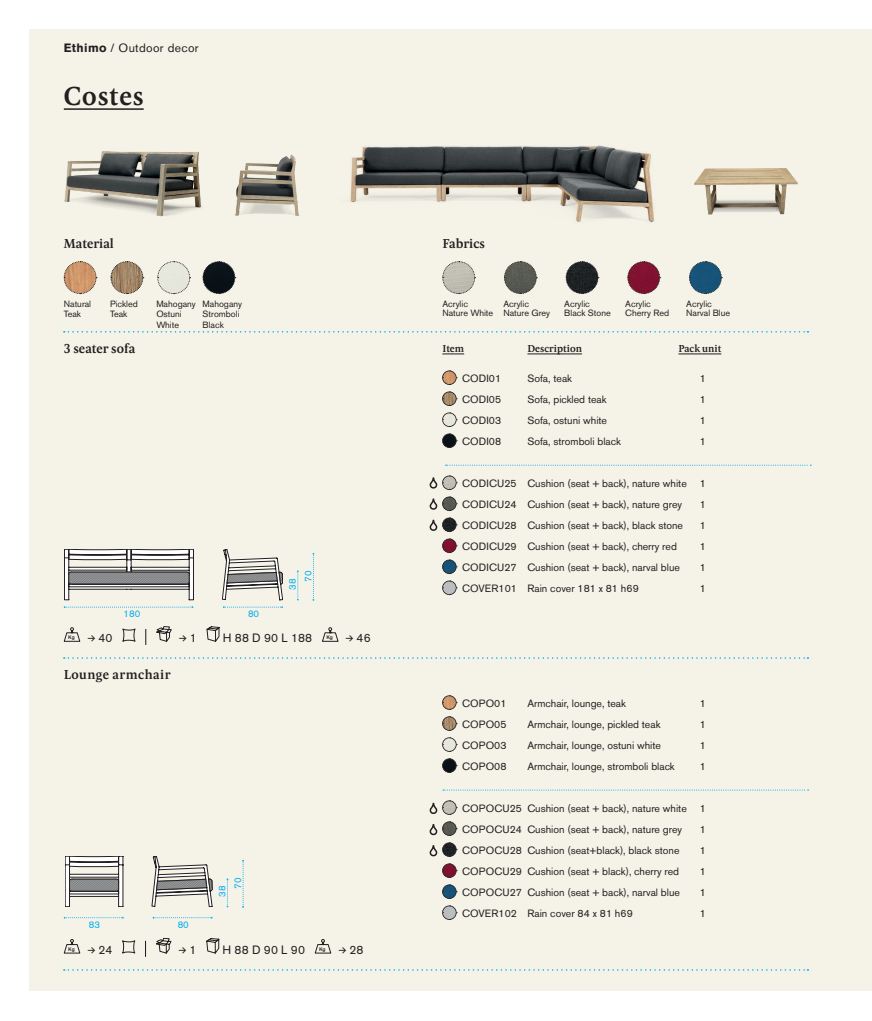
<style>
.page{position:relative;width:872px;height:1021px;background:#fff}
.page>*{position:absolute;margin:0;border:0;box-sizing:border-box;transform-origin:0 0}
.t1{font:600 27px "Pona";letter-spacing:.03em;color:#231f20}
.t2{font:600 13.5px "Pona";color:#231f20}
.t3{font:600 13.5px "Pona";letter-spacing:.03em;color:#231f20}
.t4{font:12px "Akzidenz Grotesk BE";letter-spacing:.02em;color:#231f20}
.t5{font:12px "Akkurat Mono";color:#231f20}
.t6{font:10.5px/21px "Akzidenz Grotesk BE";color:#231f20}
.t7{font:600 10.5px "Pona";color:#231f20}
.t8{font:9.6px "Akzidenz Grotesk BE";color:#00aeef}
.t9{font:9px/10.5px "Akzidenz Grotesk BE";color:#231f20}
.t10{font:500 5.25px "Akzidenz Grotesk BE";color:#231f20}
.s1{font-weight:700}
.s2{font-family:"Akkurat Mono"}
.s3{font-family:"Akzidenz Grotesk BE"}
</style>
<div class="page">
<div style="left:30px;top:30px;width:842px;height:961px;background:#f5f2e8"></div>
<svg style="left:64px;top:331px;width:744px;height:1px"></svg>
<svg style="left:64px;top:657px;width:744px;height:1px"></svg>
<hr style="left:64px;top:108px;width:80px;height:2px;background:#231f20">
<svg style="left:63px;top:627px;width:18px;height:15px"></svg>
<svg style="left:122px;top:628px;width:14px;height:14px"></svg>
<svg style="left:145px;top:629px;width:1px;height:16px"></svg>
<svg style="left:156px;top:626px;width:16px;height:16px"></svg>
<svg style="left:206px;top:626px;width:14px;height:16px"></svg>
<svg style="left:322px;top:627px;width:17px;height:15px"></svg>
<svg style="left:63px;top:939px;width:18px;height:15px"></svg>
<svg style="left:122px;top:940px;width:14px;height:14px"></svg>
<svg style="left:145px;top:940px;width:1px;height:16px"></svg>
<svg style="left:155px;top:937px;width:17px;height:17px"></svg>
<svg style="left:206px;top:938px;width:14px;height:16px"></svg>
<svg style="left:314px;top:939px;width:18px;height:15px"></svg>
<img style="left:235px;top:154px;width:64px;height:62px">
<img style="left:694px;top:168px;width:104px;height:47px">
<img style="left:64px;top:151px;width:138px;height:65px">
<svg style="left:63px;top:261px;width:34px;height:33px"></svg>
<svg style="left:110px;top:261px;width:34px;height:33px"></svg>
<svg style="left:157px;top:261px;width:34px;height:33px"></svg>
<svg style="left:202px;top:261px;width:34px;height:33px"></svg>
<svg style="left:442px;top:261px;width:33px;height:33px"></svg>
<svg style="left:689px;top:261px;width:33px;height:33px"></svg>
<svg style="left:565px;top:261px;width:34px;height:33px"></svg>
<svg style="left:627px;top:261px;width:33px;height:33px"></svg>
<svg style="left:504px;top:261px;width:33px;height:33px"></svg>
<img style="left:350px;top:145px;width:305px;height:77px">
<svg style="left:64px;top:969px;width:744px;height:1px"></svg>
<svg style="left:64px;top:549px;width:219px;height:51px"></svg>
<svg style="left:223px;top:606px;width:60px;height:2px"></svg>
<svg style="left:64px;top:606px;width:129px;height:2px"></svg>
<svg style="left:312px;top:553px;width:2px;height:47px"></svg>
<svg style="left:297px;top:570px;width:2px;height:30px"></svg>
<svg style="left:65px;top:856px;width:147px;height:50px"></svg>
<svg style="left:242px;top:859px;width:2px;height:48px"></svg>
<svg style="left:227px;top:878px;width:1px;height:29px"></svg>
<svg style="left:153px;top:916px;width:59px;height:2px"></svg>
<svg style="left:64px;top:916px;width:60px;height:2px"></svg>
<svg style="left:442px;top:353px;width:22px;height:1px"></svg>
<hr style="left:527px;top:353px;width:55px;height:1px;background:#231f20">
<hr style="left:678px;top:353px;width:43px;height:1px;background:#231f20">
<svg style="left:442px;top:370px;width:15px;height:15px"></svg>
<svg style="left:442px;top:391px;width:15px;height:15px"></svg>
<svg style="left:442px;top:412px;width:15px;height:15px"></svg>
<svg style="left:442px;top:433px;width:15px;height:15px"></svg>
<svg style="left:445px;top:464px;width:366px;height:1px"></svg>
<svg style="left:442px;top:538px;width:15px;height:15px"></svg>
<svg style="left:442px;top:559px;width:15px;height:15px"></svg>
<svg style="left:442px;top:580px;width:15px;height:15px"></svg>
<svg style="left:429px;top:475px;width:28px;height:15px"></svg>
<svg style="left:429px;top:496px;width:28px;height:15px"></svg>
<svg style="left:429px;top:517px;width:28px;height:15px"></svg>
<svg style="left:442px;top:695px;width:15px;height:15px"></svg>
<svg style="left:442px;top:716px;width:15px;height:15px"></svg>
<svg style="left:442px;top:737px;width:15px;height:15px"></svg>
<svg style="left:442px;top:758px;width:15px;height:15px"></svg>
<svg style="left:443px;top:789px;width:365px;height:1px"></svg>
<svg style="left:442px;top:863px;width:15px;height:15px"></svg>
<svg style="left:442px;top:884px;width:15px;height:15px"></svg>
<svg style="left:442px;top:905px;width:15px;height:15px"></svg>
<svg style="left:429px;top:800px;width:28px;height:15px"></svg>
<svg style="left:429px;top:821px;width:28px;height:15px"></svg>
<svg style="left:429px;top:842px;width:28px;height:15px"></svg>
<p class="t4" style="left:64px;top:40px;width:136px"><span class="s1">Ethimo</span> / Outdoor decor</p>
<h1 class="t1" style="left:64px;top:78px;width:81px">Costes</h1>
<p class="t2" style="left:64px;top:234px;width:52px">Material</p>
<p class="t2" style="left:442px;top:234px;width:44px">Fabrics</p>
<p class="t9" style="left:64px;top:298px;width:29px">Natural<br>Teak</p>
<p class="t9" style="left:110px;top:298px;width:29px">Pickled<br>Teak</p>
<p class="t9" style="left:156px;top:298px;width:41px">Mahogany<br>Ostuni<br>White</p>
<p class="t9" style="left:203px;top:298px;width:41px">Mahogany<br>Stromboli<br>Black</p>
<p class="t2" style="left:64px;top:339px;width:73px">3 seater sofa</p>
<p class="t7" style="left:442px;top:341px;width:23px">Item</p>
<p class="t7" style="left:527px;top:341px;width:56px">Description</p>
<p class="t7" style="left:678px;top:341px;width:44px">Pack unit</p>
<p class="t6" style="left:462px;top:367px;width:41px">CODI01</p>
<p class="t6" style="left:527px;top:367px;width:46px">Sofa, teak</p>
<p class="t6" style="left:699px;top:367px;width:8px">1</p>
<p class="t6" style="left:462px;top:388px;width:41px">CODI05</p>
<p class="t6" style="left:527px;top:388px;width:81px">Sofa, pickled teak</p>
<p class="t6" style="left:699px;top:388px;width:8px">1</p>
<p class="t6" style="left:462px;top:409px;width:41px">CODI03</p>
<p class="t6" style="left:527px;top:409px;width:81px">Sofa, ostuni white</p>
<p class="t6" style="left:699px;top:409px;width:8px">1</p>
<p class="t6" style="left:462px;top:430px;width:41px">CODI08</p>
<p class="t6" style="left:527px;top:430px;width:95px">Sofa, stromboli black</p>
<p class="t6" style="left:699px;top:430px;width:8px">1</p>
<p class="t6" style="left:462px;top:472px;width:245px">CODICU25 Cushion (seat + back), nature white 1<br>CODICU24 Cushion (seat + back), nature grey</p>
<p class="t9" style="left:442px;top:299px;width:52px;line-height:9px">Acrylic<br>Nature White</p>
<p class="t9" style="left:503px;top:299px;width:48px;line-height:9px">Acrylic<br>Nature Grey</p>
<p class="t9" style="left:564px;top:299px;width:48px;line-height:9px">Acrylic<br>Black Stone</p>
<p class="t9" style="left:625px;top:299px;width:45px;line-height:9px">Acrylic<br>Cherry Red</p>
<p class="t9" style="left:686px;top:299px;width:45px;line-height:9px">Acrylic<br>Narval Blue</p>
<p class="t6" style="left:699px;top:493px;width:8px">1</p>
<p class="t8" style="left:124px;top:608px;width:18px">180</p>
<p class="t8" style="left:248px;top:608px;width:13px">80</p>
<p class="t8" style="left:287px;top:590px;width:13px;rotate:-90deg">38</p>
<p class="t8" style="left:302px;top:581px;width:13px;rotate:-90deg">70</p>
<p class="t10" style="left:68px;top:634px;width:8px">Kg</p>
<p class="t4" style="left:88px;top:630px;width:26px"><span class="s2">≥</span> 40</p>
<p class="t5" style="left:179px;top:630px;width:19px">≥ <span class="s3">1</span></p>
<p class="t4" style="left:223px;top:630px;width:91px">H 88 D 90 L 188</p>
<p class="t10" style="left:326px;top:634px;width:8px">Kg</p>
<p class="t4" style="left:346px;top:630px;width:26px"><span class="s2">≥</span> 46</p>
<p class="t3" style="left:64px;top:665px;width:108px">Lounge armchair</p>
<p class="t8" style="left:89px;top:918px;width:13px">83</p>
<p class="t8" style="left:178px;top:918px;width:13px">80</p>
<p class="t8" style="left:216px;top:897px;width:13px;rotate:-90deg">38</p>
<p class="t8" style="left:232px;top:888px;width:13px;rotate:-90deg">70</p>
<p class="t10" style="left:68px;top:945px;width:8px">Kg</p>
<p class="t4" style="left:88px;top:942px;width:26px"><span class="s2">≥</span> 24</p>
<p class="t5" style="left:179px;top:941px;width:19px">≥ <span class="s3">1</span></p>
<p class="t4" style="left:222px;top:942px;width:84px">H 88 D 90 L 90</p>
<p class="t10" style="left:319px;top:945px;width:8px">Kg</p>
<p class="t4" style="left:339px;top:942px;width:26px"><span class="s2">≥</span> 28</p>
<p class="t6" style="left:462px;top:514px;width:222px">CODICU28 Cushion (seat + back), black stone</p>
<p class="t6" style="left:699px;top:514px;width:8px">1</p>
<p class="t6" style="left:462px;top:535px;width:216px">CODICU29 Cushion (seat + back), cherry red</p>
<p class="t6" style="left:699px;top:535px;width:8px">1</p>
<p class="t6" style="left:462px;top:556px;width:219px">CODICU27 Cushion (seat + back), narval blue</p>
<p class="t6" style="left:699px;top:556px;width:8px">1</p>
<p class="t6" style="left:462px;top:577px;width:178px">COVER101 Rain cover 181 x 81 h69</p>
<p class="t6" style="left:699px;top:577px;width:8px">1</p>
<p class="t6" style="left:462px;top:692px;width:46px">COPO01</p>
<p class="t6" style="left:527px;top:692px;width:100px">Armchair, lounge, teak</p>
<p class="t6" style="left:699px;top:692px;width:8px">1</p>
<p class="t6" style="left:462px;top:713px;width:46px">COPO05</p>
<p class="t6" style="left:527px;top:713px;width:135px">Armchair, lounge, pickled teak</p>
<p class="t6" style="left:699px;top:713px;width:8px">1</p>
<p class="t6" style="left:462px;top:734px;width:46px">COPO03</p>
<p class="t6" style="left:527px;top:734px;width:135px">Armchair, lounge, ostuni white</p>
<p class="t6" style="left:699px;top:734px;width:8px">1</p>
<p class="t6" style="left:462px;top:755px;width:46px">COPO08</p>
<p class="t6" style="left:527px;top:755px;width:149px">Armchair, lounge, stromboli black</p>
<p class="t6" style="left:699px;top:755px;width:8px">1</p>
<p class="t6" style="left:462px;top:797px;width:245px">COPOCU25 Cushion (seat + back), nature white 1<br>COPOCU24 Cushion (seat + back), nature grey</p>
<p class="t6" style="left:699px;top:818px;width:8px">1</p>
<p class="t6" style="left:462px;top:839px;width:219px">COPOCU28 Cushion (seat+black), black stone</p>
<p class="t6" style="left:699px;top:839px;width:8px">1</p>
<p class="t6" style="left:462px;top:860px;width:219px">COPOCU29 Cushion (seat + black), cherry red</p>
<p class="t6" style="left:699px;top:860px;width:8px">1</p>
<p class="t6" style="left:462px;top:881px;width:219px">COPOCU27 Cushion (seat + back), narval blue</p>
<p class="t6" style="left:699px;top:881px;width:8px">1</p>
<p class="t6" style="left:462px;top:902px;width:172px">COVER102 Rain cover 84 x 81 h69</p>
<p class="t6" style="left:699px;top:902px;width:8px">1</p>
</div>
